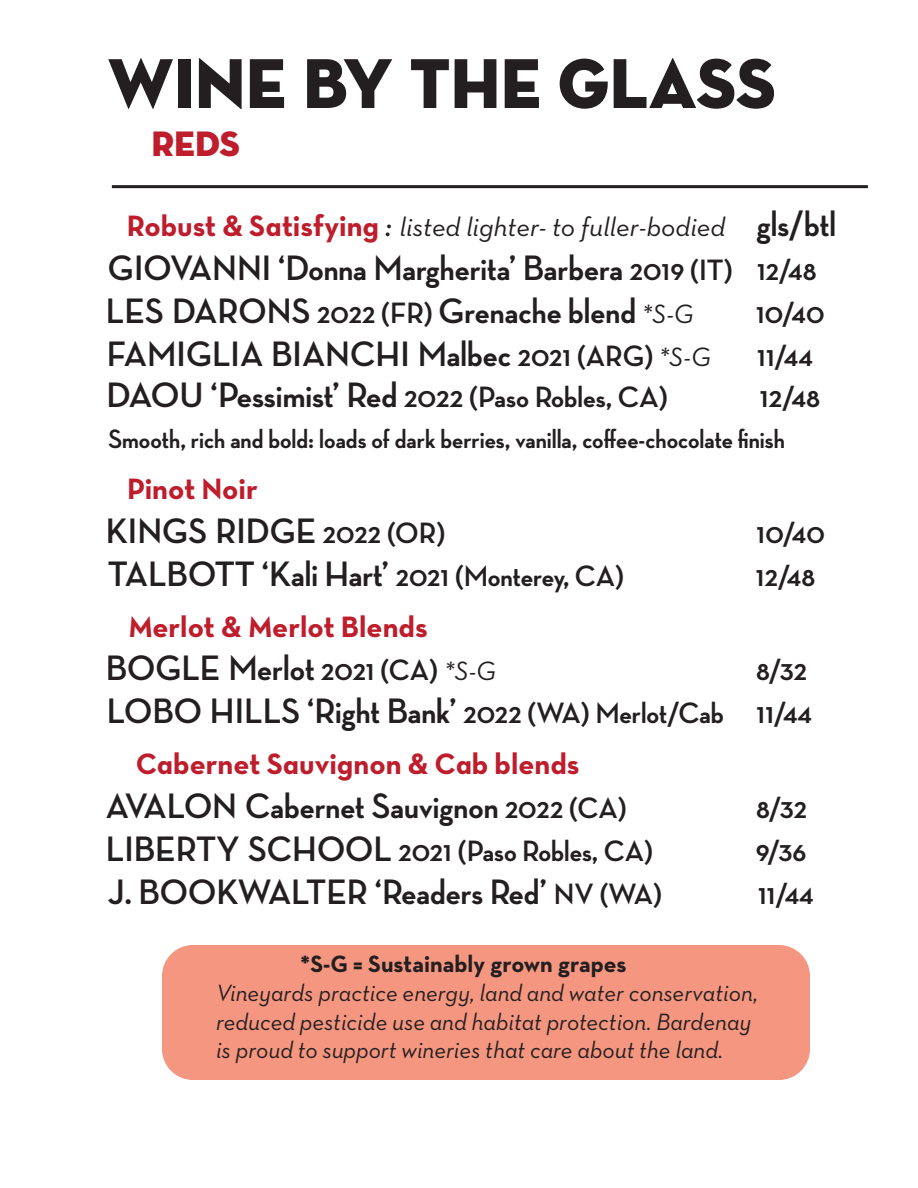
<style>
.page{position:relative;width:918px;height:1188px;background:#fff}
.page>*{position:absolute;margin:0;border:0;box-sizing:border-box;transform-origin:0 0}
.t1{font:71.7px "Neutra Disp Titling";color:#231f20}
.t2{font:700 36px/43.2px "Neutra Disp";color:#231f20}
.t3{font:36px "Neutra Disp Titling";color:#be1d2c}
.t4{font:700 30px/43.2px "Neutra Disp";color:#231f20;text-align:right}
.t5{font:30px "Neutra Text TF Bold Alt";color:#be1d2c}
.t6{font:700 27px "Neutra Disp";color:#231f20}
.t7{font:italic 27px "Neutra Text TF";color:#231f20}
.t8{font:italic 24px/28.8px "Neutra Text TF";color:#231f20}
.t9{font:700 24px "Neutra Text";color:#231f20}
.s1{font-family:"Neutra Text TF Bold Alt";font-style:normal;font-size:30px;color:#be1d2c}
.s2{font-size:35.4px}
.s3{font-family:"Neutra Disp";font-weight:700;font-style:normal;font-size:36px}
.s4{font-size:30px}
.s5{font-family:"Neutra Text TF";font-weight:400;font-style:italic;font-size:27px}
.s6{font-size:36px}
</style>
<div class="page">
<hr style="left:112px;top:185px;width:756px;height:3px;background:#231f20">
<div style="left:162px;top:945px;width:648px;height:135px;background:#f59680;border-radius:31px"></div>
<h1 class="t1" style="left:108px;top:39px;width:669px">WINE BY THE GLASS</h1>
<p class="t3" style="left:152px;top:121px;width:90px">REDS</p>
<p class="t7" style="left:127px;top:211px;width:711px"><span class="s1">Robust &amp; Satisfying</span> <span class="s2">:</span> listed lighter- to fuller-bodied <span class="s3">gls/btl</span></p>
<p class="t2" style="left:106px;top:246px;width:712px">GIOVANNI ‘Donna Margherita’ Barbera <span class="s4">2019 (IT) 12/48<br></span>LES DARONS <span class="s4">2022 (FR)</span> Grenache blend <span class="s5">*S-G</span></p>
<p class="t4" style="left:756px;top:292px;width:70px">10/40</p>
<p class="t2" style="left:107px;top:333px;width:605px">FAMIGLIA BIANCHI Malbec <span class="s4">2021 (ARG)</span> <span class="s5">*S-G</span></p>
<p class="t4" style="left:757px;top:335px;width:57px">11/44</p>
<p class="t4" style="left:106px;top:376px;width:563px"><span class="s6">DAOU ‘Pessimist’ Red</span> 2022 (Paso Robles, CA)</p>
<p class="t4" style="left:760px;top:376px;width:62px">12/48</p>
<p class="t6" style="left:108px;top:424px;width:678px">Smooth, rich and bold: loads of dark berries, vanilla, coffee-chocolate finish</p>
<p class="t5" style="left:127px;top:471px;width:132px">Pinot Noir</p>
<p class="t2" style="left:106px;top:510px;width:341px">KINGS RIDGE <span class="s4">2022 (OR)</span></p>
<p class="t4" style="left:757px;top:511px;width:70px">10/40</p>
<p class="t2" style="left:108px;top:553px;width:518px">TALBOTT ‘Kali Hart’ <span class="s4">2021 (Monterey, CA)</span></p>
<p class="t4" style="left:756px;top:555px;width:61px">12/48</p>
<p class="t5" style="left:128px;top:608px;width:301px">Merlot &amp; Merlot Blends</p>
<p class="t2" style="left:106px;top:647px;width:392px">BOGLE Merlot <span class="s4">2021 (CA)</span> <span class="s5">*S-G</span></p>
<p class="t4" style="left:107px;top:649px;width:707px">8/32<br><span class="s6">LOBO HILLS ‘Right Bank’</span> 2022 (WA) Merlot/Cab 11/44</p>
<p class="t5" style="left:136px;top:745px;width:445px">Cabernet Sauvignon &amp; Cab blends</p>
<p class="t2" style="left:106px;top:784px;width:523px">AVALON Cabernet Sauvignon <span class="s4">2022 (CA)</span></p>
<p class="t4" style="left:756px;top:786px;width:53px">8/32</p>
<p class="t4" style="left:106px;top:829px;width:549px"><span class="s6">LIBERTY SCHOOL</span> 2021 (Paso Robles, CA)</p>
<p class="t4" style="left:756px;top:829px;width:52px">9/36</p>
<p class="t2" style="left:108px;top:871px;width:556px">J. BOOKWALTER ‘Readers Red’ <span class="s4">NV (WA)</span></p>
<p class="t4" style="left:758px;top:873px;width:57px">11/44</p>
<p class="t9" style="left:300px;top:949px;width:328px">*S-G = Sustainably grown grapes</p>
<p class="t8" style="left:216px;top:978px;width:544px">Vineyards practice energy, land and water conservation, reduced pesticide use and habitat protection. Bardenay is proud to support wineries that care about the land.</p>
</div>
